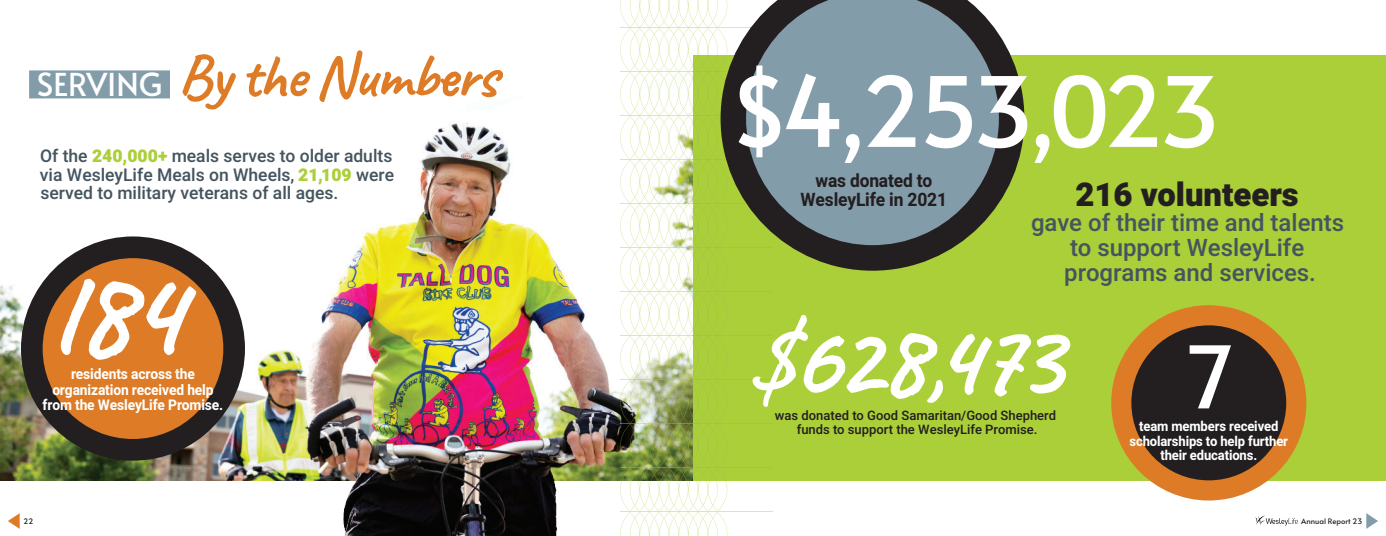
<style>
.page{position:relative;width:1386px;height:536px;background:#fff}
.page>*{position:absolute;margin:0;border:0;box-sizing:border-box;transform-origin:0 0}
.t1{font:700 125.74px "Caveat";color:#fff}
.t2{font:700 113.14px "Caveat";color:#fff;scale:1.11 1}
.t3{font:700 105.61px "Caveat";letter-spacing:-.055em;color:#fff}
.t4{font:96.25px "Alata";letter-spacing:-.06em;color:#fff}
.t5{font:700 62.12px "Caveat";letter-spacing:-.02em;color:#dd7b26}
.t6{font:900 32.73px "Heebo";color:#231f20}
.t7{font:500 23.97px/25.2px "Heebo";color:#45555f;text-align:center}
.t8{font:700 18.29px/19.2px "Heebo";letter-spacing:-.01em;color:#231f20;text-align:center;scale:.95 1}
.t9{font:500 17.5px/18.4px "Heebo";color:#45555f;text-align:justify}
.t10{font:700 14.53px/15.2px "Heebo";letter-spacing:-.01em;color:#fff;text-align:center;scale:.95 1}
.t11{font:700 13.74px/14.3px "Heebo";letter-spacing:-.01em;color:#fff;text-align:center;scale:.95 1}
.t12{font:500 13.04px/13.7px "Heebo";color:#231f20;text-align:center}
.t13{font:7.52px "Alata";color:#231f20}
.s1{font-family:"Alata";font-weight:400;font-size:31.5px;color:#fff}
.s2{font-weight:900;color:#abcf38}
</style>
<div class="page">
<div style="left:693px;top:55px;width:693px;height:425px;background:#abcf38"></div>
<img style="left:0;top:98px;width:620px;height:382px">
<img style="left:333px;top:477px;width:287px;height:59px">
<hr style="left:620px;top:511px;width:153px;height:1px;background:#abcf38">
<hr style="left:693px;top:467px;width:80px;height:1px;background:#839caa">
<hr style="left:693px;top:423px;width:80px;height:1px;background:#839caa">
<hr style="left:693px;top:379px;width:80px;height:1px;background:#839caa">
<hr style="left:693px;top:335px;width:80px;height:1px;background:#839caa">
<hr style="left:693px;top:291px;width:80px;height:1px;background:#839caa">
<svg style="left:620px;top:0;width:111px;height:536px"></svg>
<div style="left:29px;top:70px;width:141px;height:28px;background:#839caa"></div>
<div style="left:21px;top:236px;width:224px;height:224px;background:#231f20;border-radius:50%"></div>
<div style="left:43px;top:258px;width:180px;height:181px;background:#dd7b26;border-radius:50%"></div>
<svg style="left:721px;top:0;width:303px;height:270px"></svg>
<svg style="left:746px;top:0;width:253px;height:245px;fill:#839caa"></svg>
<div style="left:1111px;top:305px;width:195px;height:195px;background:#dd7b26;border-radius:50%"></div>
<div style="left:1131px;top:325px;width:155px;height:155px;background:#231f20;border-radius:50%"></div>
<svg style="left:8px;top:513px;width:12px;height:15px"></svg>
<svg style="left:1366px;top:513px;width:12px;height:15px"></svg>
<svg style="left:1255px;top:515px;width:43px;height:10px"></svg>
<h3 class="t5" style="left:37px;top:37px;width:462px"><span class="s1">SERVING</span> By the Numbers</h3>
<p class="t9" style="left:40px;top:147px;width:356px">Of the <span class="s2">240,000+</span> meals serves to older adults via WesleyLife Meals on Wheels, <span class="s2">21,109</span> were served to military veterans of all ages.</p>
<h2 class="t2" style="left:50px;top:245px;width:22px">l</h2>
<p class="t10" style="left:71px;top:367px;width:132px">residents across the</p>
<h1 class="t1" style="left:75px;top:233px;width:110px">84</h1>
<p class="t10" style="left:43px;top:382px;width:192px">organization received help from the WesleyLife Promise.</p>
<h3 class="t4" style="left:729px;top:27px;width:493px">$4,253,023</h3>
<p class="t8" style="left:801px;top:171px;width:156px">was donated to<br>WesleyLife in 2021</p>
<h3 class="t6" style="left:1075px;top:171px;width:225px">216 volunteers</h3>
<h3 class="t7" style="left:1031px;top:209px;width:315px">gave of their time and talents to support WesleyLife programs and services.</h3>
<h3 class="t3" style="left:748px;top:292px;width:487px">$628,473 <sub>7</sub></h3>
<p class="t11" style="left:1129px;top:419px;width:168px">team members received scholarships to help further their educations.</p>
<p class="t12" style="left:775px;top:408px;width:283px">was donated to Good Samaritan/Good Shepherd funds to support the WesleyLife Promise.</p>
<p class="t13" style="left:24px;top:514px;width:11px">22</p>
<p class="t13" style="left:1301px;top:514px;width:62px">Annual Report 23</p>
</div>
